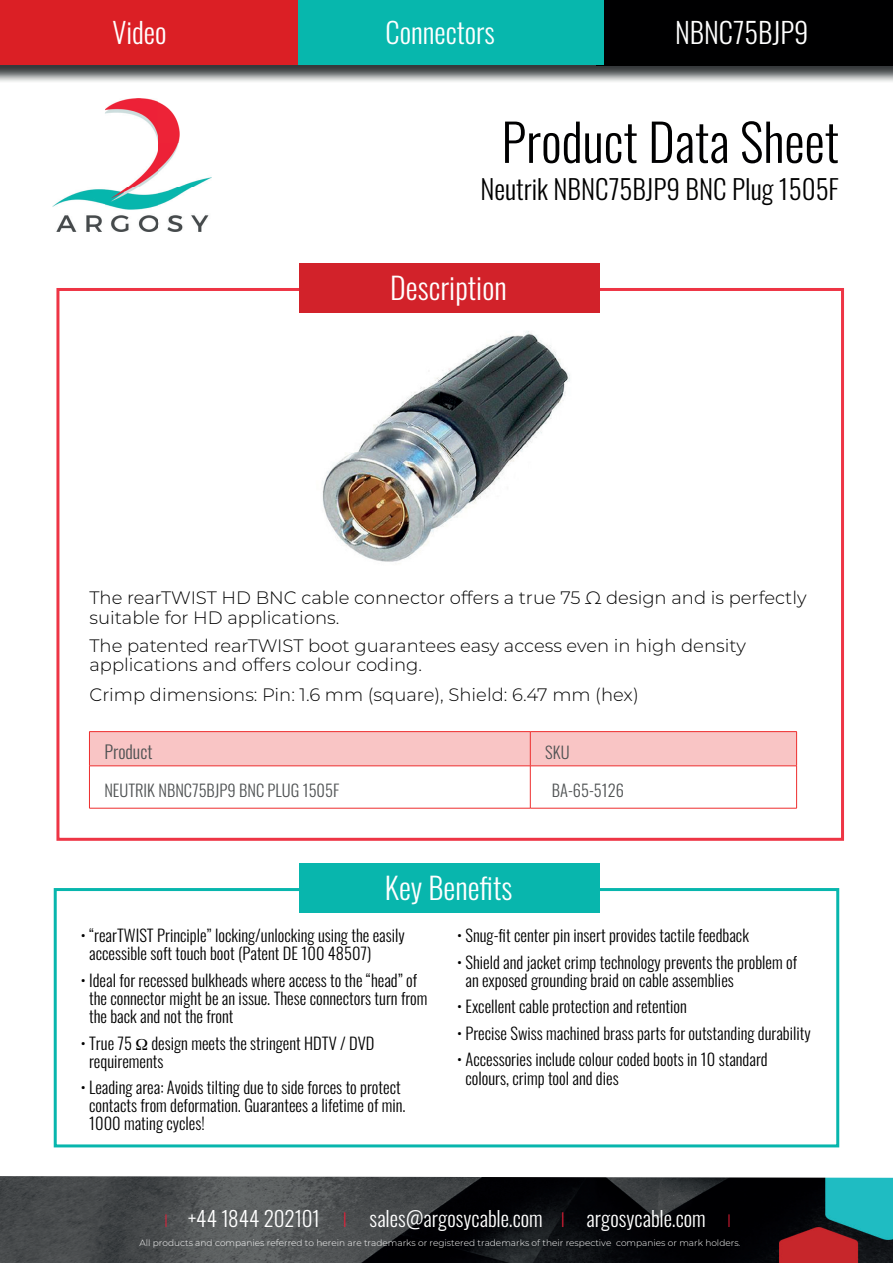
<style>
.page{position:relative;width:893px;height:1263px;background:#fff}
.page>*{position:absolute;margin:0;border:0;box-sizing:border-box;transform-origin:0 0}
.t1{font:300 51px "Oswald";color:#000001}
.t2{font:300 30px "Oswald";color:#fff}
.t3{font:300 28.5px "Oswald";color:#fff}
.t4{font:300 27px "Oswald";color:#000001}
.t5{font:300 21px "Oswald";color:#fff}
.t6{font:300 18px/19.5px "Montserrat";color:#000001}
.t7{font:300 18px "Oswald";color:#4f5253}
.t8{font:300 16.5px/18px "Oswald";color:#000001}
.t9{font:300 16.5px "Oswald";color:#4f5253}
.t10{font:300 9px "Montserrat";color:#fff}
.s1{font-family:"Montserrat";font-size:18px;color:#ed1e38}
.s2{font-family:"Montserrat";color:#ed1e38}
</style>
<div class="page">
<div style="left:56px;top:288px;width:788px;height:553px;border:3px solid #ee3545"></div>
<img style="left:53px;top:99px;width:159px;height:133px">
<img style="left:0;top:64px;width:893px;height:18px">
<div style="left:0;top:0;width:893px;height:64px;background:#db1f25"></div>
<div style="left:596px;top:0;width:297px;height:65px;background:#000001"></div>
<div style="left:298px;top:0;width:305px;height:64px;background:#07b7ad"></div>
<img style="left:0;top:1176px;width:893px;height:87px">
<div style="left:90px;top:732px;width:706px;height:34px;background:#f9c5c5"></div>
<hr style="left:89px;top:731px;width:441px;height:1px;background:#ee2d2d">
<hr style="left:89px;top:732px;width:1px;height:34px;background:#ee2d2d">
<hr style="left:530px;top:731px;width:267px;height:1px;background:#ee2d2d">
<hr style="left:530px;top:732px;width:1px;height:34px;background:#ee2d2d">
<hr style="left:796px;top:732px;width:1px;height:34px;background:#ee2d2d">
<hr style="left:89px;top:766px;width:441px;height:1px;background:#ee2d2d">
<hr style="left:89px;top:766px;width:1px;height:42px;background:#ee2d2d">
<hr style="left:530px;top:766px;width:267px;height:1px;background:#ee2d2d">
<hr style="left:530px;top:766px;width:1px;height:42px;background:#ee2d2d">
<hr style="left:796px;top:766px;width:1px;height:42px;background:#ee2d2d">
<hr style="left:89px;top:808px;width:441px;height:1px;background:#ee2d2d">
<hr style="left:530px;top:808px;width:267px;height:1px;background:#ee2d2d">
<img style="left:322px;top:331px;width:248px;height:231px">
<div style="left:299px;top:263px;width:301px;height:50px;background:#d2222a"></div>
<div style="left:54px;top:888px;width:785px;height:259px;border:3px solid #08b6ad"></div>
<div style="left:300px;top:863px;width:300px;height:50px;background:#08b6ad"></div>
<h3 class="t3" style="left:112px;top:7px;width:56px">Video</h3>
<h3 class="t3" style="left:386px;top:7px;width:111px">Connectors</h3>
<h3 class="t3" style="left:675px;top:7px;width:135px">NBNC75BJP9</h3>
<h1 class="t1" style="left:501px;top:97px;width:339px">Product Data Sheet</h1>
<h3 class="t4" style="left:480px;top:165px;width:360px">Neutrik NBNC75BJP9 BNC Plug 1505F</h3>
<h2 class="t2" style="left:390px;top:261px;width:118px">Description</h2>
<p class="t6" style="left:89px;top:587px;width:719px">The rearTWIST HD BNC cable connector offers a true 75 Ω design and is perfectly suitable for HD applications.</p>
<p class="t6" style="left:89px;top:635px;width:658px">The patented rearTWIST boot guarantees easy access even in high density applications and offers colour coding.</p>
<p class="t6" style="left:89px;top:685px;width:551px">Crimp dimensions: Pin: 1.6 mm (square), Shield: 6.47 mm (hex)</p>
<p class="t7" style="left:104px;top:736px;width:50px">Product</p>
<p class="t9" style="left:545px;top:737px;width:26px">SKU</p>
<p class="t9" style="left:104px;top:775px;width:237px">NEUTRIK NBNC75BJP9 BNC PLUG 1505F</p>
<p class="t9" style="left:552px;top:775px;width:74px">BA-65-5126</p>
<h2 class="t2" style="left:385px;top:861px;width:129px">Key Benefits</h2>
<p class="t8" style="left:89px;top:925px;width:317px;text-indent:-8px">• “rearTWIST Principle” locking/unlocking using the easily accessible soft touch boot (Patent DE 100 48507)</p>
<p class="t8" style="left:89px;top:969px;width:340px;text-indent:-8px">• Ideal for recessed bulkheads where access to the “head” of the connector might be an issue. These connectors turn from the back and not the front</p>
<p class="t8" style="left:89px;top:1032px;width:287px;text-indent:-8px">• True 75 design meets the stringent HDTV / DVD requirements</p>
<p class="t8" style="left:89px;top:1076px;width:318px;text-indent:-8px">• Leading area: Avoids tilting due to side forces to protect contacts from deformation. Guarantees a lifetime of min.<br>1000 mating cycles!</p>
<p class="t8" style="left:457px;top:925px;width:293px">• Snug-fit center pin insert provides tactile feedback</p>
<p class="t8" style="left:465px;top:951px;width:333px;text-indent:-8px">• Shield and jacket crimp technology prevents the problem of an exposed grounding braid on cable assemblies</p>
<p class="t8" style="left:457px;top:996px;width:231px">• Excellent cable protection and retention</p>
<p class="t8" style="left:457px;top:1022px;width:355px">• Precise Swiss machined brass parts for outstanding durability</p>
<p class="t8" style="left:465px;top:1049px;width:304px;text-indent:-8px">• Accessories include colour coded boots in 10 standard colours, crimp tool and dies</p>
<p class="t5" style="left:164px;top:1199px;width:570px"><span class="s1">I</span> +44 1844 202101 <span class="s2">I</span> sales@argosycable.com <span class="s2">I</span> argosycable.com <span class="s1">I</span></p>
<p class="t10" style="left:139px;top:1237px;width:602px">All products and companies referred to herein are trademarks or registered trademarks of their respective companies or mark holders.</p>
</div>
